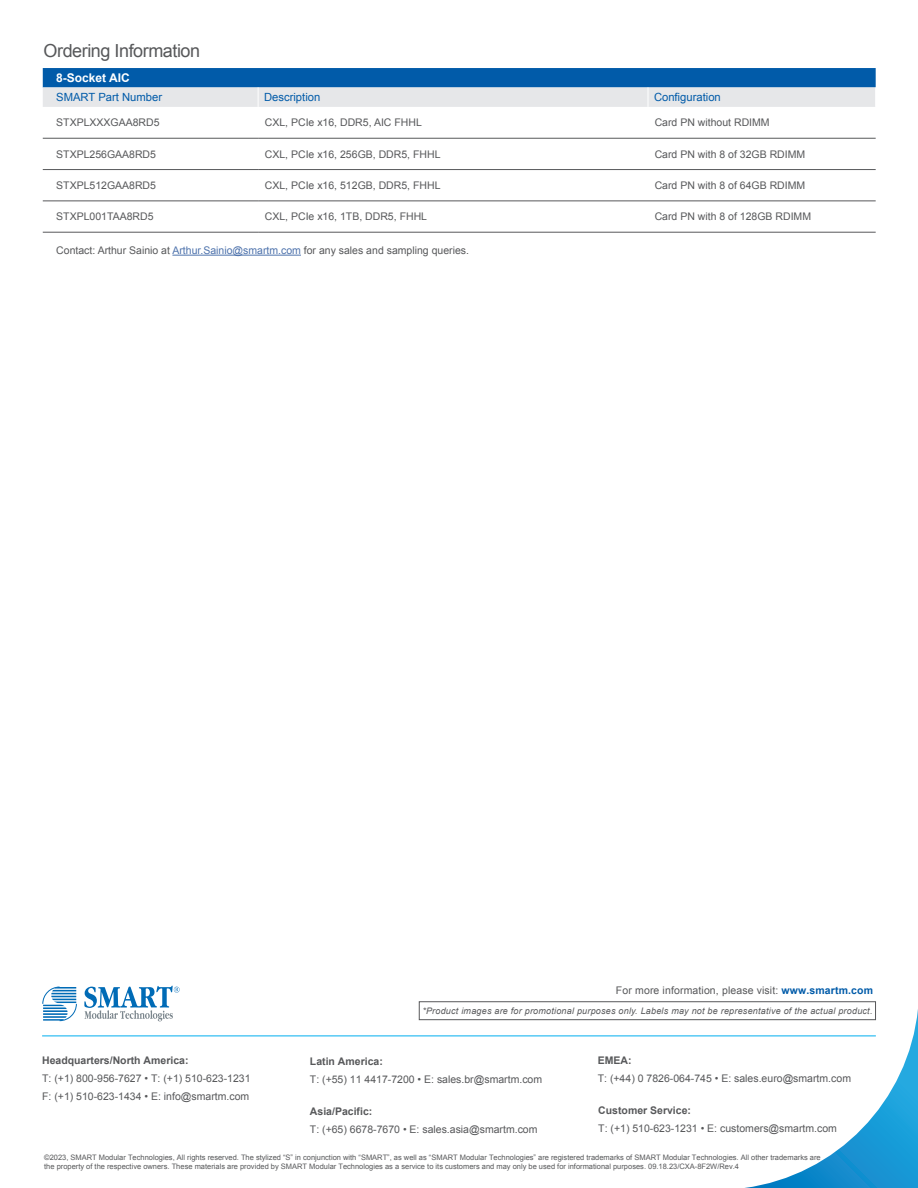
<style>
.page{position:relative;width:918px;height:1188px;background:#fff}
.page>*{position:absolute;margin:0;border:0;box-sizing:border-box;transform-origin:0 0}
.t1{font:18px "Arial";letter-spacing:-.025em;color:#57585a}
.t2{font:700 12px "Arial";color:#fff}
.t3{font:11.25px "Arial";color:#015ba9}
.t4{font:10.5px/18px "Arial";color:#57585a}
.t5{font:700 10.5px "Arial";color:#57585a}
.t6{font:italic 9px "Arial";letter-spacing:.025em;color:#57585a}
.t7{font:7.5px/9px "Arial";color:#57585a}
.s1{color:#4d72ac}
.s2{font-weight:700;color:#015ba9}
</style>
<div class="page">
<svg style="left:43px;top:137px;width:833px;height:118px"></svg>
<svg style="left:43px;top:68px;width:833px;height:39px;background:#75a2c9"></svg>
<hr style="left:43px;top:232px;width:215px;height:1px;background:#57585a">
<hr style="left:258px;top:232px;width:390px;height:1px;background:#57585a">
<hr style="left:648px;top:232px;width:228px;height:1px;background:#57585a">
<hr style="left:43px;top:138px;width:215px;height:1px;background:#57585a">
<hr style="left:258px;top:138px;width:390px;height:1px;background:#57585a">
<hr style="left:648px;top:138px;width:228px;height:1px;background:#57585a">
<hr style="left:43px;top:169px;width:215px;height:1px;background:#57585a">
<hr style="left:258px;top:169px;width:390px;height:1px;background:#57585a">
<hr style="left:648px;top:169px;width:228px;height:1px;background:#57585a">
<hr style="left:43px;top:201px;width:215px;height:1px;background:#57585a">
<hr style="left:258px;top:201px;width:390px;height:1px;background:#57585a">
<hr style="left:648px;top:201px;width:228px;height:1px;background:#57585a">
<hr style="left:172px;top:255px;width:129px;height:1px;background:#4d72ac">
<svg style="left:42px;top:987px;width:35px;height:34px"></svg>
<svg style="left:84px;top:986px;width:96px;height:35px"></svg>
<hr style="left:42px;top:1036px;width:834px;height:1px;background:#00aeef">
<div style="left:419px;top:1002px;width:457px;height:18px;background:#fff;border:1px solid #57585a"></div>
<svg style="left:744px;top:1009px;width:174px;height:179px"></svg>
<h1 class="t1" style="left:44px;top:39px;width:158px">Ordering Information</h1>
<p class="t2" style="left:56px;top:70px;width:75px">8-Socket AIC</p>
<p class="t3" style="left:56px;top:90px;width:107px">SMART Part Number</p>
<p class="t3" style="left:264px;top:90px;width:58px">Description</p>
<p class="t3" style="left:654px;top:90px;width:68px">Configuration</p>
<p class="t4" style="left:56px;top:114px;width:105px">STXPLXXXGAA8RD5</p>
<p class="t4" style="left:265px;top:114px;width:158px">CXL, PCIe x16, DDR5, AIC FHHL</p>
<p class="t4" style="left:655px;top:114px;width:116px">Card PN without RDIMM</p>
<p class="t4" style="left:56px;top:145px;width:101px">STXPL256GAA8RD5</p>
<p class="t4" style="left:265px;top:145px;width:177px">CXL, PCIe x16, 256GB, DDR5, FHHL</p>
<p class="t4" style="left:655px;top:145px;width:152px">Card PN with 8 of 32GB RDIMM</p>
<p class="t4" style="left:56px;top:176px;width:101px">STXPL512GAA8RD5</p>
<p class="t4" style="left:265px;top:176px;width:177px">CXL, PCIe x16, 512GB, DDR5, FHHL</p>
<p class="t4" style="left:655px;top:176px;width:152px">Card PN with 8 of 64GB RDIMM</p>
<p class="t4" style="left:56px;top:208px;width:99px">STXPL001TAA8RD5</p>
<p class="t4" style="left:265px;top:208px;width:164px">CXL, PCIe x16, 1TB, DDR5, FHHL</p>
<p class="t4" style="left:655px;top:208px;width:158px">Card PN with 8 of 128GB RDIMM</p>
<p class="t4" style="left:56px;top:241px;width:414px">Contact: Arthur Sainio at <span class="s1">Arthur.Sainio@smartm.com</span> for any sales and sampling queries.</p>
<p class="t4" style="left:616px;top:981px;width:259px">For more information, please visit: <span class="s2">www.smartm.com</span></p>
<p class="t5" style="left:42px;top:1053px;width:148px">Headquarters/North America:</p>
<p class="t4" style="left:42px;top:1069px;width:210px">T: (+1) 800-956-7627 • T: (+1) 510-623-1231<br>F: (+1) 510-623-1434 • E: info@smartm.com</p>
<p class="t6" style="left:422px;top:1005px;width:452px">*Product images are for promotional purposes only. Labels may not be representative of the actual product.</p>
<p class="t5" style="left:310px;top:1054px;width:74px">Latin America:</p>
<p class="t4" style="left:310px;top:1070px;width:234px">T: (+55) 11 4417-7200 • E: sales.br@smartm.com</p>
<p class="t5" style="left:310px;top:1104px;width:64px">Asia/Pacific:</p>
<p class="t4" style="left:310px;top:1120px;width:229px">T: (+65) 6678-7670 • E: sales.asia@smartm.com</p>
<p class="t5" style="left:598px;top:1053px;width:35px">EMEA:</p>
<p class="t4" style="left:598px;top:1069px;width:255px">T: (+44) 0 7826-064-745 • E: sales.euro@smartm.com</p>
<p class="t5" style="left:598px;top:1104px;width:94px">Customer Service:</p>
<p class="t4" style="left:598px;top:1120px;width:240px">T: (+1) 510-623-1231 • E: customers@smartm.com</p>
<p class="t7" style="left:44px;top:1153px;width:778px">©2023, SMART Modular Technologies, All rights reserved. The stylized “S” in conjunction with “SMART”, as well as “SMART Modular Technologies” are registered trademarks of SMART Modular Technologies. All other trademarks are the property of the respective owners. These materials are provided by SMART Modular Technologies as a service to its customers and may only be used for informational purposes. 09.18.23/CXA-8F2W/Rev.4</p>
</div>
